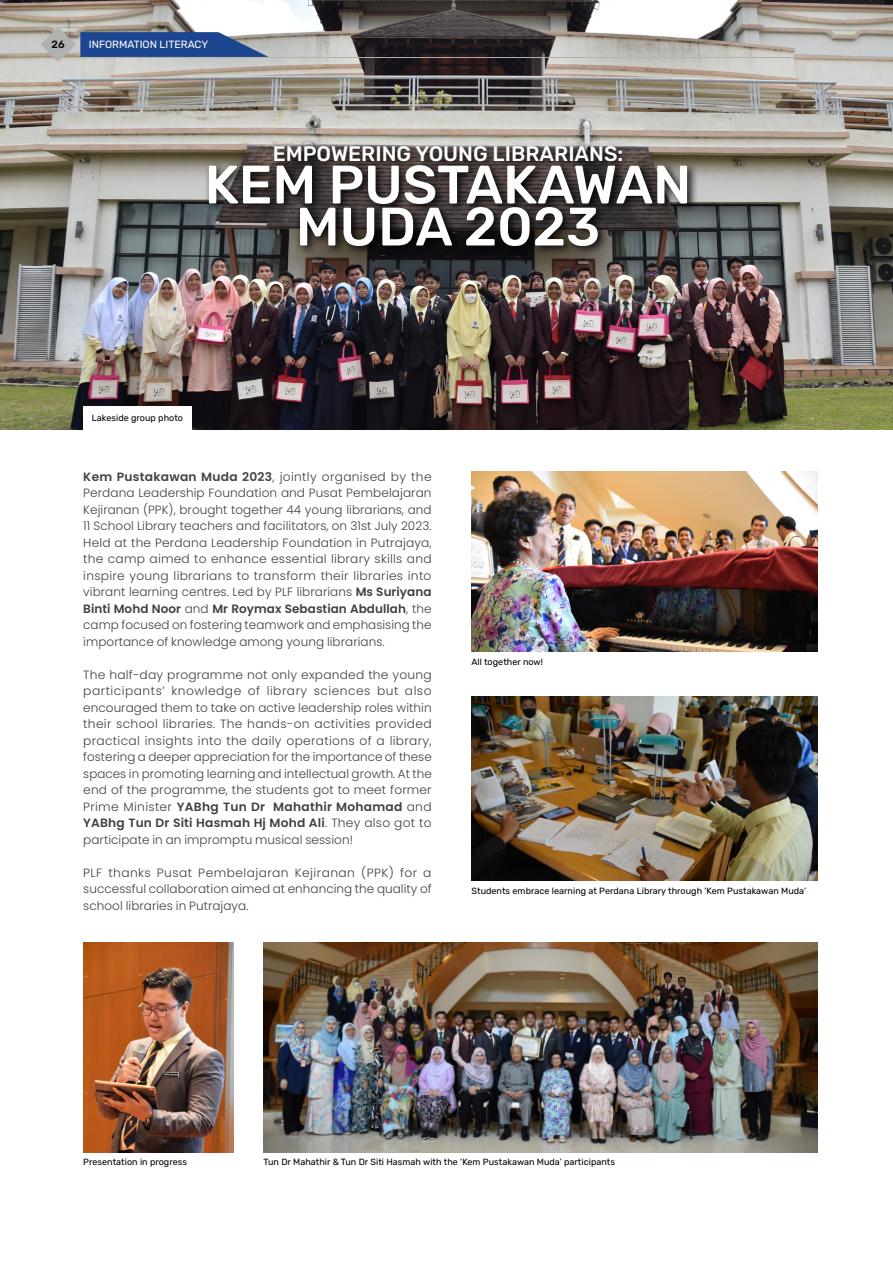
<style>
.page{position:relative;width:893px;height:1263px;background:#fff}
.page>*{position:absolute;margin:0;border:0;box-sizing:border-box;transform-origin:0 0}
.t1{font:500 54px/42px "Rubik";color:#fff;text-align:center}
.t2{font:500 21px "Rubik";color:#fff}
.t3{font:300 12px/16.5px "Poppins";letter-spacing:.005em;color:#414042;text-align:justify}
.t4{font:10.5px "Rubik";color:#fff}
.t5{font:500 10.5px "Rubik";color:#000002}
.t6{font:9px "Rubik";letter-spacing:.005em;color:#000002}
.s1{font-weight:600}
</style>
<div class="page">
<img style="left:0;top:0;width:893px;height:429px">
<div style="left:204px;top:141px;width:494px;height:115px;background:#000;opacity:.95"></div>
<img style="left:471px;top:472px;width:346px;height:180px">
<img style="left:471px;top:696px;width:346px;height:185px">
<img style="left:83px;top:943px;width:151px;height:209px">
<img style="left:264px;top:943px;width:553px;height:209px">
<svg style="left:41px;top:27px;width:228px;height:35px;background:#697da1"></svg>
<hr style="left:80px;top:57px;width:813px;height:1px;background:#b0b1b1">
<div style="left:83px;top:406px;width:108px;height:24px;background:#fff"></div>
<p class="t5" style="left:52px;top:37px;width:15px">26</p>
<p class="t4" style="left:89px;top:37px;width:121px">INFORMATION LITERACY</p>
<h2 class="t2" style="left:273px;top:139px;width:352px">EMPOWERING YOUNG LIBRARIANS:</h2>
<h1 class="t1" style="left:205px;top:166px;width:488px">KEM PUSTAKAWAN<br>MUDA 2023</h1>
<p class="t6" style="left:92px;top:411px;width:93px">Lakeside group photo</p>
<p class="t3" style="left:83px;top:468px;width:350px"><span class="s1">Kem Pustakawan Muda 2023</span>, jointly organised by the Perdana Leadership Foundation and Pusat Pembelajaran Kejiranan (PPK), brought together 44 young librarians, and 11 School Library teachers and facilitators, on 31st July 2023.<br>Held at the Perdana Leadership Foundation in Putrajaya, the camp aimed to enhance essential library skills and inspire young librarians to transform their libraries into vibrant learning centres. Led by PLF librarians <span class="s1">Ms Suriyana Binti Mohd Noor</span> and <span class="s1">Mr Roymax Sebastian Abdullah</span>, the camp focused on fostering teamwork and emphasising the importance of knowledge among young librarians.</p>
<p class="t3" style="left:83px;top:666px;width:350px">The half-day programme not only expanded the young participants’ knowledge of library sciences but also encouraged them to take on active leadership roles within their school libraries. The hands-on activities provided practical insights into the daily operations of a library, fostering a deeper appreciation for the importance of these spaces in promoting learning and intellectual growth. At the end of the programme, the students got to meet former Prime Minister <span class="s1">YABhg Tun Dr Mahathir Mohamad</span> and <span class="s1">YABhg Tun Dr Siti Hasmah Hj Mohd Ali</span>. They also got to participate in an impromptu musical session!</p>
<p class="t3" style="left:83px;top:864px;width:350px">PLF thanks Pusat Pembelajaran Kejiranan (PPK) for a successful collaboration aimed at enhancing the quality of school libraries in Putrajaya.</p>
<p class="t6" style="left:471px;top:655px;width:73px">All together now!</p>
<p class="t6" style="left:471px;top:884px;width:336px">Students embrace learning at Perdana Library through ‘Kem Pustakawan Muda’</p>
<p class="t6" style="left:83px;top:1155px;width:105px">Presentation in progress</p>
<p class="t6" style="left:264px;top:1155px;width:353px">Tun Dr Mahathir &amp; Tun Dr Siti Hasmah with the ‘Kem Pustakawan Muda’ participants</p>
</div>
